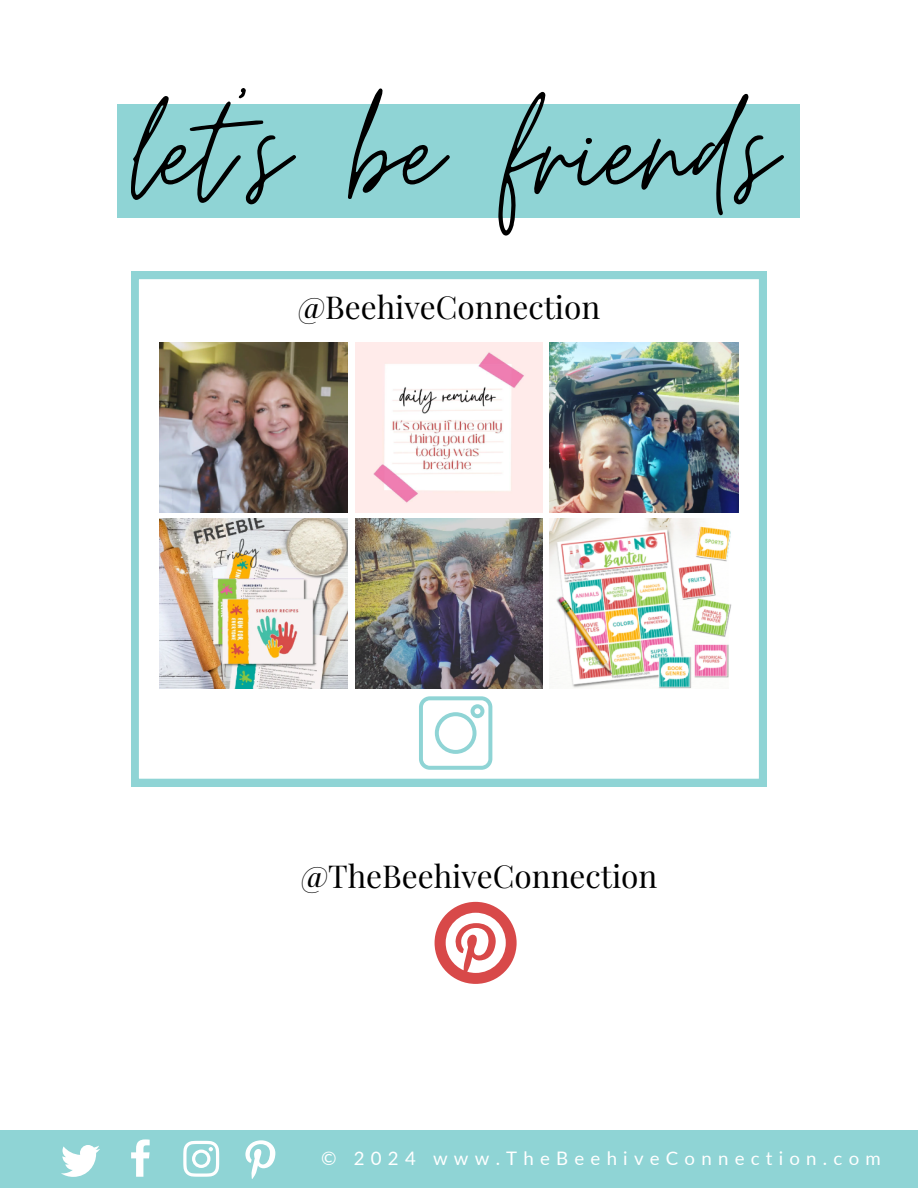
<style>
.page{position:relative;width:918px;height:1188px;background:#fff}
.page>*{position:absolute;margin:0;border:0;box-sizing:border-box;transform-origin:0 0}
.t1{font:162.6px "Moon Time";color:#000}
.t2{font:31.5px "Playfair Display";color:#000}
.t3{font:18.6px "Lato";letter-spacing:.335em;color:#fff}
</style>
<div class="page">
<div style="left:0;top:1131px;width:918px;height:57px;background:#8fd4d5"></div>
<svg style="left:61px;top:1145px;width:39px;height:32px"></svg>
<svg style="left:131px;top:1139px;width:19px;height:38px"></svg>
<svg style="left:183px;top:1141px;width:36px;height:36px"></svg>
<svg style="left:245px;top:1140px;width:30px;height:39px"></svg>
<div style="left:117px;top:104px;width:683px;height:114px;background:#8fd4d5"></div>
<svg style="left:131px;top:271px;width:636px;height:516px"></svg>
<img style="left:159px;top:342px;width:188px;height:170px">
<img style="left:355px;top:342px;width:188px;height:170px">
<img style="left:550px;top:342px;width:189px;height:170px">
<img style="left:159px;top:519px;width:188px;height:170px">
<img style="left:355px;top:519px;width:188px;height:170px">
<img style="left:550px;top:519px;width:189px;height:170px">
<svg style="left:419px;top:696px;width:73px;height:73px"></svg>
<svg style="left:435px;top:902px;width:82px;height:82px"></svg>
<h1 class="t1" style="left:131px;top:53px;width:646px">let’s be friends</h1>
<p class="t2" style="left:297px;top:285px;width:304px">@BeehiveConnection</p>
<h2 class="t2" style="left:300px;top:854px;width:358px">@TheBeehiveConnection</h2>
<h2 class="t3" style="left:321px;top:1147px;width:561px">© 2024 www.TheBeehiveConnection.com</h2>
</div>
